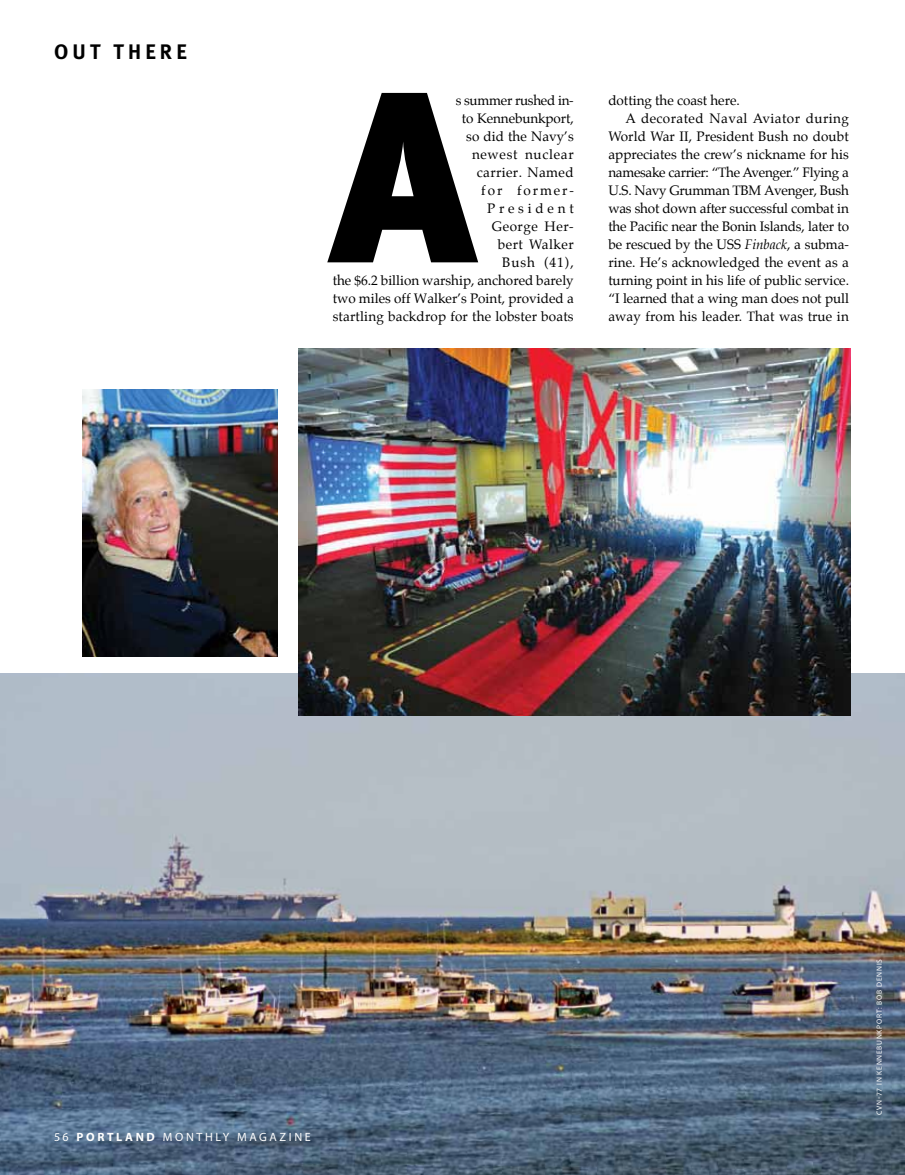
<style>
.page{position:relative;width:905px;height:1175px;background:#fff}
.page>*{position:absolute;margin:0;border:0;box-sizing:border-box;transform-origin:0 0}
.t1{font:900 243px "Meta";color:#000}
.t2{font:700 21px "Meta";color:#000}
.t3{font:13.5px/18px "Palatino";color:#000;text-align:right}
.t4{font:13.5px "Palatino";letter-spacing:-.02em;color:#000}
.t5{font:13.5px "Palatino";letter-spacing:-.025em;color:#000}
.t6{font:13.5px "Palatino";letter-spacing:.03em;color:#000}
.t7{font:12px "Myriad Pro";letter-spacing:.22em;color:#fff}
.t8{font:7.5px "Myriad Pro";letter-spacing:.095em;color:#fff}
.s1{font-style:italic}
.s2{font-weight:700}
</style>
<div class="page">
<img style="left:0;top:673px;width:904px;height:501px">
<img style="left:298px;top:348px;width:552px;height:368px">
<img style="left:83px;top:389px;width:194px;height:267px">
<h2 class="t2" style="left:54px;top:39px;width:134px">OUT T HER E</h2>
<h1 class="t1" style="left:330px;top:31px;width:147px">A</h1>
<p class="t3" style="left:333px;top:91px;width:243px">s summer rushed in-<br>to Kennebunkport,<br>so did the Navy’s<br>newest nuclear<br>carrier. Named<br>for former-<br>President<br>George Her-<br>bert Walker<br>Bush (41),<br>the $6.2 billion warship, anchored barely two miles off Walker’s Point, provided a startling backdrop for the lobster boats</p>
<p class="t3" style="left:608px;top:91px;width:133px">dotting the coast here.</p>
<p class="t6" style="left:625px;top:107px;width:225px">A decorated Naval Aviator during</p>
<p class="t3" style="left:608px;top:127px;width:242px">World War II, President Bush no doubt</p>
<p class="t3" style="left:608px;top:145px;width:242px">appreciates the crew’s nickname for his</p>
<p class="t4" style="left:608px;top:161px;width:242px">namesake carrier: “The Avenger.” Flying a</p>
<p class="t5" style="left:608px;top:179px;width:242px">U.S. Navy Grumman TBM Avenger, Bush</p>
<p class="t3" style="left:608px;top:199px;width:242px">was shot down after successful combat in</p>
<p class="t3" style="left:608px;top:217px;width:242px">the Pacific near the Bonin Islands, later to</p>
<p class="t3" style="left:608px;top:235px;width:242px">be rescued by the USS <span class="s1">Finback</span>, a subma-</p>
<p class="t3" style="left:608px;top:253px;width:242px">rine. He’s acknowledged the event as a</p>
<p class="t3" style="left:608px;top:271px;width:242px">turning point in his life of public service.</p>
<p class="t3" style="left:608px;top:289px;width:242px">“I learned that a wing man does not pull</p>
<p class="t3" style="left:608px;top:307px;width:242px">away from his leader. That was true in</p>
<p class="t7" style="left:54px;top:1129px;width:258px">56 <span class="s2">PORTLAND</span> MONTHLY MAGAZINE</p>
<p class="t8" style="left:874px;top:1114px;width:157px;rotate:-90deg">CVN-77 IN KENNEBUNKPORT: BOB DENNIS</p>
</div>
